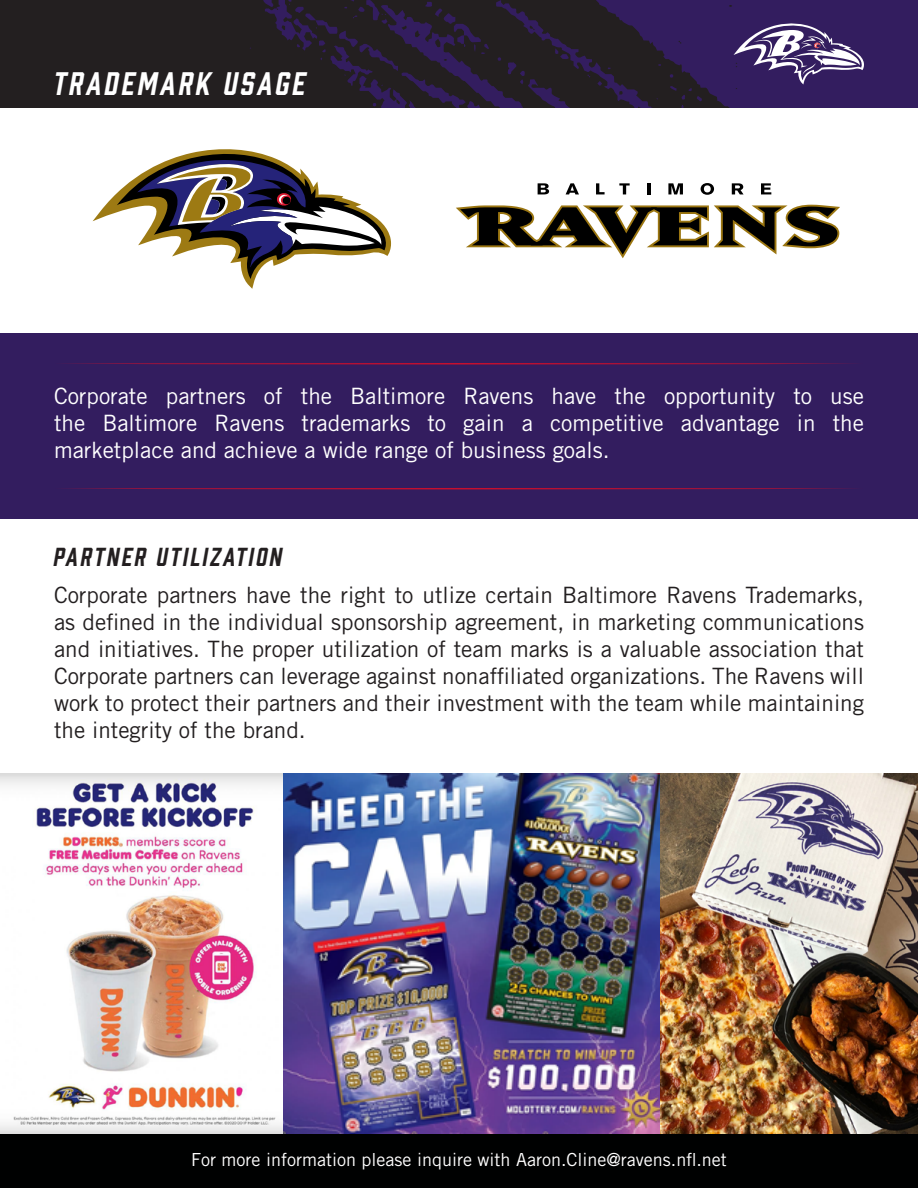
<style>
.page{position:relative;width:918px;height:1188px;background:#fff}
.page>*{position:absolute;margin:0;border:0;box-sizing:border-box;transform-origin:0 0}
.t1{font:italic 30px "Prohibition";letter-spacing:.1em;color:#fff}
.t2{font:italic 24px "Prohibition";letter-spacing:.1em;color:#231f20}
.t3{font:22.5px/27px "Trade Gothic LT Std";color:#231f20;text-align:justify}
.t4{font:22.5px/27px "Trade Gothic LT Std";color:#fff;text-align:justify}
.t5{font:18px "Trade Gothic LT Std";color:#fff}
</style>
<div class="page">
<div style="left:0;top:1134px;width:918px;height:54px;background:#000101"></div>
<svg style="left:93px;top:149px;width:299px;height:140px"></svg>
<svg style="left:538px;top:183px;width:11px;height:11px"></svg>
<svg style="left:566px;top:183px;width:13px;height:11px"></svg>
<svg style="left:596px;top:183px;width:9px;height:11px"></svg>
<svg style="left:619px;top:183px;width:11px;height:11px"></svg>
<svg style="left:647px;top:183px;width:3px;height:11px"></svg>
<svg style="left:668px;top:183px;width:15px;height:11px"></svg>
<svg style="left:701px;top:183px;width:13px;height:12px"></svg>
<svg style="left:732px;top:183px;width:12px;height:11px"></svg>
<svg style="left:761px;top:183px;width:10px;height:11px"></svg>
<svg style="left:456px;top:205px;width:384px;height:53px"></svg>
<img style="left:0;top:773px;width:918px;height:361px">
<div style="left:0;top:333px;width:918px;height:186px;background:#331d5f"></div>
<svg style="left:64px;top:363px;width:790px;height:2px;background:#791547"></svg>
<svg style="left:64px;top:488px;width:790px;height:1px"></svg>
<div style="left:0;top:0;width:918px;height:108px;background:#331d5f"></div>
<svg style="left:0;top:0;width:734px;height:108px;fill:#231f20"></svg>
<svg style="left:678px;top:40px;width:4px;height:4px"></svg>
<svg style="left:396px;top:100px;width:4px;height:4px"></svg>
<svg style="left:435px;top:39px;width:5px;height:8px"></svg>
<svg style="left:414px;top:30px;width:6px;height:7px"></svg>
<svg style="left:402px;top:25px;width:5px;height:5px"></svg>
<svg style="left:619px;top:91px;width:4px;height:4px"></svg>
<svg style="left:529px;top:26px;width:6px;height:5px"></svg>
<svg style="left:282px;top:25px;width:3px;height:5px"></svg>
<svg style="left:734px;top:23px;width:130px;height:66px"></svg>
<h1 class="t1" style="left:54px;top:62px;width:254px">TRADEMARK USAGE</h1>
<p class="t4" style="left:54px;top:382px;width:812px">Corporate partners of the Baltimore Ravens have the opportunity to use the Baltimore Ravens trademarks to gain a competitive advantage in the marketplace and achieve a wide range of business goals.</p>
<p class="t2" style="left:54px;top:540px;width:230px">PARTNER UTILIZATION</p>
<p class="t3" style="left:54px;top:581px;width:812px">Corporate partners have the right to utlize certain Baltimore Ravens Trademarks, as defined in the individual sponsorship agreement, in marketing communications and initiatives. The proper utilization of team marks is a valuable association that Corporate partners can leverage against nonaffiliated organizations. The Ravens will work to protect their partners and their investment with the team while maintaining the integrity of the brand.</p>
<p class="t5" style="left:191px;top:1149px;width:537px">For more information please inquire with Aaron.Cline@ravens.nfl.net</p>
</div>
